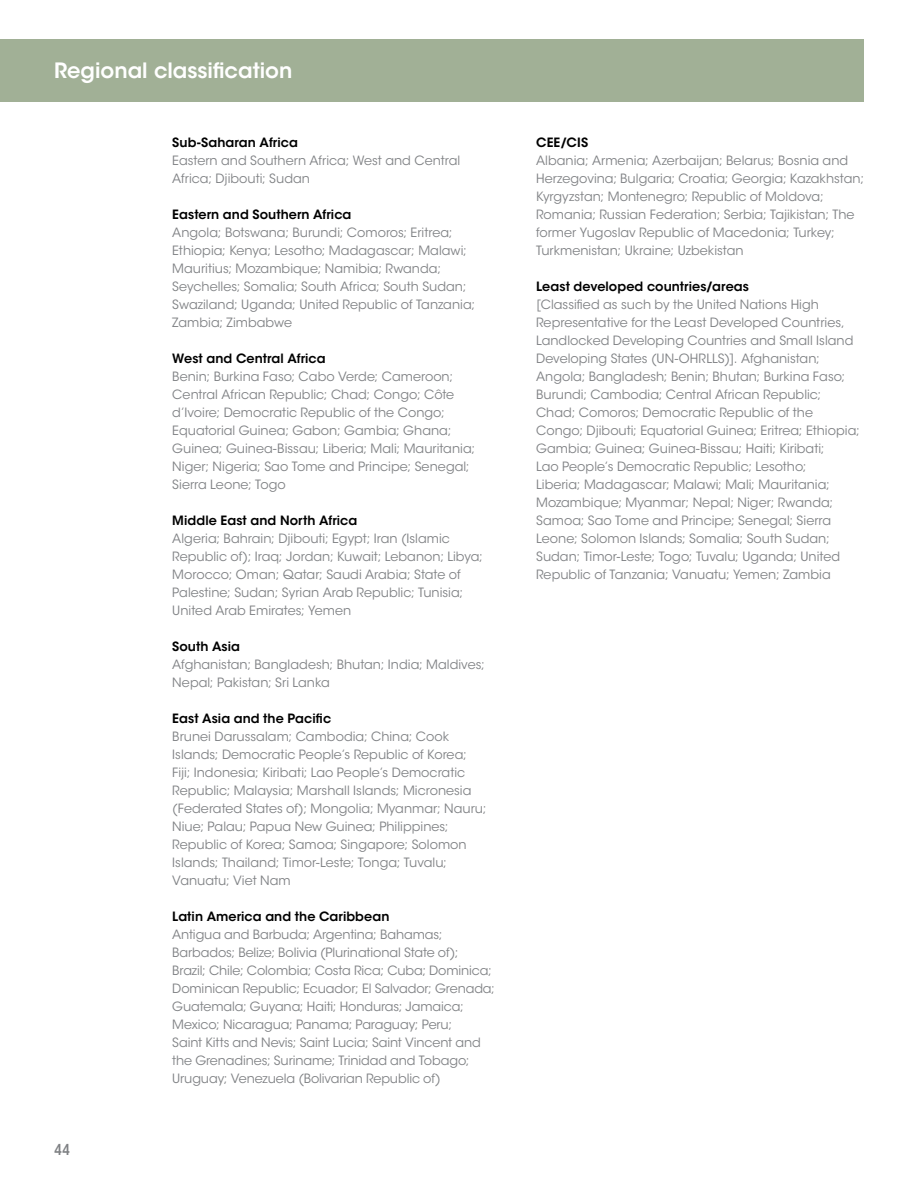
<style>
.page{position:relative;width:918px;height:1188px;background:#fff}
.page>*{position:absolute;margin:0;border:0;box-sizing:border-box;transform-origin:0 0}
.t1{font:600 21px "ITC Avant Garde Std";color:#fff}
.t2{font:600 condensed 15px "ITC Avant Garde Std";color:#808285}
.t3{font:12.75px/18px "ITC Avant Garde Std";letter-spacing:.005em;color:#808285}
.t4{font:600 12.75px "ITC Avant Garde Std";letter-spacing:.005em;color:#000}
</style>
<div class="page">
<div style="left:0;top:39px;width:864px;height:63px;background:#a1b096"></div>
<h1 class="t1" style="left:54px;top:57px;width:240px">Regional classification</h1>
<p class="t2" style="left:54px;top:1140px;width:18px">44</p>
<p class="t4" style="left:172px;top:134px;width:127px">Sub-Saharan Africa</p>
<p class="t3" style="left:172px;top:152px;width:289px">Eastern and Southern Africa; West and Central<br>Africa; Djibouti; Sudan</p>
<p class="t4" style="left:172px;top:206px;width:181px">Eastern and Southern Africa</p>
<p class="t3" style="left:172px;top:224px;width:304px">Angola; Botswana; Burundi; Comoros; Eritrea; Ethiopia; Kenya; Lesotho; Madagascar; Malawi; Mauritius; Mozambique; Namibia; Rwanda; Seychelles; Somalia; South Africa; South Sudan; Swaziland; Uganda; United Republic of Tanzania; Zambia; Zimbabwe</p>
<p class="t4" style="left:172px;top:350px;width:155px">West and Central Africa</p>
<p class="t3" style="left:172px;top:368px;width:304px">Benin; Burkina Faso; Cabo Verde; Cameroon; Central African Republic; Chad; Congo; Côte d’Ivoire; Democratic Republic of the Congo; Equatorial Guinea; Gabon; Gambia; Ghana; Guinea; Guinea-Bissau; Liberia; Mali; Mauritania; Niger; Nigeria; Sao Tome and Principe; Senegal; Sierra Leone; Togo</p>
<p class="t4" style="left:172px;top:512px;width:187px">Middle East and North Africa</p>
<p class="t3" style="left:172px;top:530px;width:312px">Algeria; Bahrain; Djibouti; Egypt; Iran (Islamic Republic of); Iraq; Jordan; Kuwait; Lebanon; Libya; Morocco; Oman; Qatar; Saudi Arabia; State of Palestine; Sudan; Syrian Arab Republic; Tunisia; United Arab Emirates; Yemen</p>
<p class="t4" style="left:172px;top:638px;width:69px">South Asia</p>
<p class="t3" style="left:172px;top:656px;width:314px">Afghanistan; Bangladesh; Bhutan; India; Maldives;<br>Nepal; Pakistan; Sri Lanka</p>
<p class="t4" style="left:172px;top:710px;width:160px">East Asia and the Pacific</p>
<p class="t3" style="left:172px;top:728px;width:316px">Brunei Darussalam; Cambodia; China; Cook Islands; Democratic People’s Republic of Korea; Fiji; Indonesia; Kiribati; Lao People’s Democratic Republic; Malaysia; Marshall Islands; Micronesia (Federated States of); Mongolia; Myanmar; Nauru; Niue; Palau; Papua New Guinea; Philippines; Republic of Korea; Samoa; Singapore; Solomon Islands; Thailand; Timor-Leste; Tonga; Tuvalu; Vanuatu; Viet Nam</p>
<p class="t4" style="left:172px;top:908px;width:219px">Latin America and the Caribbean</p>
<p class="t3" style="left:172px;top:926px;width:324px">Antigua and Barbuda; Argentina; Bahamas; Barbados; Belize; Bolivia (Plurinational State of); Brazil; Chile; Colombia; Costa Rica; Cuba; Dominica; Dominican Republic; Ecuador; El Salvador; Grenada; Guatemala; Guyana; Haiti; Honduras; Jamaica; Mexico; Nicaragua; Panama; Paraguay; Peru;<br>Saint Kitts and Nevis; Saint Lucia; Saint Vincent and the Grenadines; Suriname; Trinidad and Tobago; Uruguay; Venezuela (Bolivarian Republic of)</p>
<p class="t4" style="left:536px;top:134px;width:54px">CEE/CIS</p>
<p class="t3" style="left:536px;top:152px;width:329px">Albania; Armenia; Azerbaijan; Belarus; Bosnia and Herzegovina; Bulgaria; Croatia; Georgia; Kazakhstan; Kyrgyzstan; Montenegro; Republic of Moldova; Romania; Russian Federation; Serbia; Tajikistan; The former Yugoslav Republic of Macedonia; Turkey; Turkmenistan; Ukraine; Uzbekistan</p>
<p class="t4" style="left:536px;top:278px;width:214px">Least developed countries/areas</p>
<p class="t3" style="left:536px;top:296px;width:325px">[Classified as such by the United Nations High Representative for the Least Developed Countries, Landlocked Developing Countries and Small Island Developing States (UN-OHRLLS)]. Afghanistan; Angola; Bangladesh; Benin; Bhutan; Burkina Faso; Burundi; Cambodia; Central African Republic; Chad; Comoros; Democratic Republic of the Congo; Djibouti; Equatorial Guinea; Eritrea; Ethiopia; Gambia; Guinea; Guinea-Bissau; Haiti; Kiribati;<br>Lao People’s Democratic Republic; Lesotho;<br>Liberia; Madagascar; Malawi; Mali; Mauritania; Mozambique; Myanmar; Nepal; Niger; Rwanda; Samoa; Sao Tome and Principe; Senegal; Sierra Leone; Solomon Islands; Somalia; South Sudan; Sudan; Timor-Leste; Togo; Tuvalu; Uganda; United Republic of Tanzania; Vanuatu; Yemen; Zambia</p>
</div>
